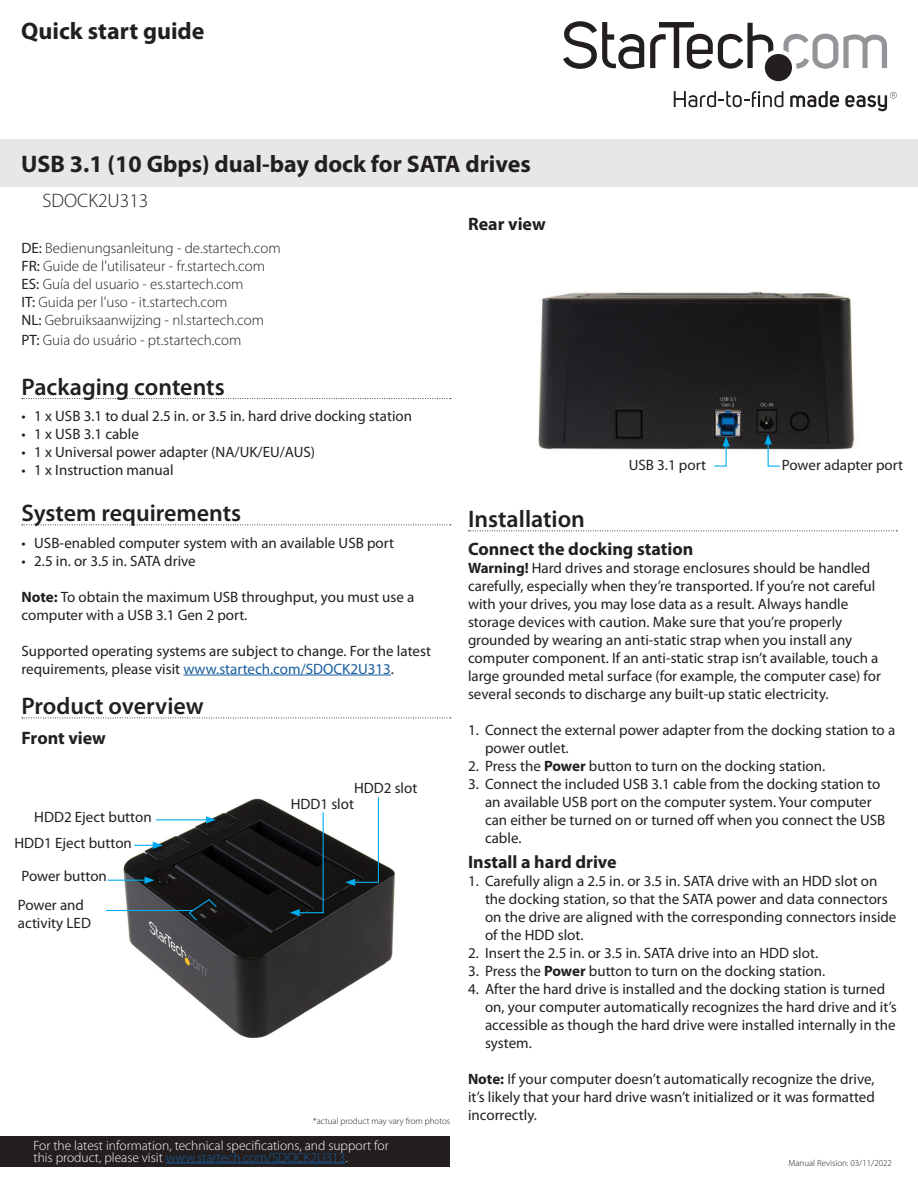
<style>
.page{position:relative;width:918px;height:1188px;background:#fff}
.page>*{position:absolute;margin:0;border:0;box-sizing:border-box;transform-origin:0 0}
.t1{font:600 24px "Myriad Pro";color:#231f20}
.Title_Description{font:700 24px "Myriad Pro";color:#231f20}
.Title_SKU{font:300 19.5px "Myriad Pro";color:#231f20}
.t2{font:700 18px "Myriad Pro";color:#231f20}
.Text{font:15px/18px "Myriad Pro";color:#231f20}
.Manual_Description{font:300 15px "Myriad Pro";color:#231f20}
.Text-2{font:300 13.5px "Myriad Pro";color:#fff}
.Text-3{font:300 13.5px "Myriad Pro";color:#175d9e}
.Text-4{font:300 9px "Myriad Pro";color:#231f20}
.s1{font-weight:400}
.s2{font-weight:700}
.s3{color:#175d9e}
.s4{color:#fff}
</style>
<div class="page">
<img style="left:106px;top:797px;width:428px;height:242px">
<img style="left:516px;top:291px;width:351px;height:240px">
<svg style="left:783px;top:34px;width:104px;height:35px"></svg>
<svg style="left:845px;top:92px;width:52px;height:19px"></svg>
<svg style="left:790px;top:91px;width:49px;height:17px"></svg>
<svg style="left:674px;top:91px;width:109px;height:16px"></svg>
<svg style="left:563px;top:21px;width:81px;height:48px"></svg>
<svg style="left:650px;top:22px;width:123px;height:47px"></svg>
<div style="left:765px;top:54px;width:27px;height:27px;background:#231f20;border-radius:50%"></div>
<div style="left:0;top:140px;width:918px;height:47px;background:#e6e7e9"></div>
<div style="left:0;top:1136px;width:450px;height:30px;background:#231f20"></div>
<hr style="left:166px;top:1163px;width:179px;height:1px;background:#175d9e">
<svg style="left:22px;top:398px;width:429px;height:1px"></svg>
<svg style="left:22px;top:525px;width:429px;height:1px"></svg>
<hr style="left:183px;top:675px;width:208px;height:1px;background:#175d9e">
<svg style="left:22px;top:718px;width:429px;height:1px"></svg>
<hr style="left:108px;top:880px;width:39px;height:1px;background:#00aeef">
<svg style="left:145px;top:877px;width:10px;height:7px"></svg>
<hr style="left:106px;top:910px;width:87px;height:1px;background:#00aeef">
<svg style="left:187px;top:898px;width:31px;height:24px"></svg>
<svg style="left:134px;top:842px;width:29px;height:7px"></svg>
<hr style="left:156px;top:819px;width:52px;height:1px;background:#00aeef">
<svg style="left:206px;top:816px;width:10px;height:8px"></svg>
<svg style="left:345px;top:879px;width:34px;height:7px"></svg>
<svg style="left:290px;top:909px;width:34px;height:7px"></svg>
<svg style="left:713px;top:437px;width:17px;height:30px"></svg>
<svg style="left:765px;top:434px;width:16px;height:33px"></svg>
<svg style="left:468px;top:531px;width:429px;height:1px"></svg>
<hr style="left:323px;top:812px;width:1px;height:102px;background:#00aeef">
<hr style="left:378px;top:797px;width:1px;height:85px;background:#00aeef">
<p class="Title_Description" style="left:21px;top:16px;width:185px">Quick start guide</p>
<p class="Title_Description" style="left:21px;top:148px;width:511px">USB 3.1 (10 Gbps) dual-bay dock for SATA drives</p>
<p class="Title_SKU" style="left:43px;top:189px;width:107px">SDOCK2U313</p>
<p class="Manual_Description" style="left:22px;top:239px;width:261px"><span class="s1">DE:</span> Bedienungsanleitung - de.startech.com</p>
<p class="Manual_Description" style="left:22px;top:257px;width:245px"><span class="s1">FR:</span> Guide de l'utilisateur - fr.startech.com</p>
<p class="Manual_Description" style="left:22px;top:275px;width:223px"><span class="s1">ES:</span> Guía del usuario - es.startech.com</p>
<p class="Manual_Description" style="left:22px;top:293px;width:207px"><span class="s1">IT:</span> Guida per l'uso - it.startech.com</p>
<p class="Manual_Description" style="left:22px;top:311px;width:244px"><span class="s1">NL:</span> Gebruiksaanwijzing - nl.startech.com</p>
<p class="Manual_Description" style="left:22px;top:331px;width:221px"><span class="s1">PT:</span> Guia do usuário - pt.startech.com</p>
<h1 class="t1" style="left:22px;top:371px;width:205px">Packaging contents</h1>
<p class="Text" style="left:22px;top:407px;width:392px">• 1 x USB 3.1 to dual 2.5 in. or 3.5 in. hard drive docking station</p>
<p class="Text" style="left:22px;top:425px;width:119px">• 1 x USB 3.1 cable</p>
<p class="Text" style="left:22px;top:443px;width:295px">• 1 x Universal power adapter (NA/UK/EU/AUS)</p>
<p class="Text" style="left:22px;top:461px;width:154px">• 1 x Instruction manual</p>
<h1 class="t1" style="left:22px;top:498px;width:221px">System requirements</h1>
<p class="Text" style="left:22px;top:533px;width:374px">• USB-enabled computer system with an available USB port</p>
<p class="Text" style="left:22px;top:551px;width:176px">• 2.5 in. or 3.5 in. SATA drive</p>
<p class="Text" style="left:22px;top:587px;width:394px"><span class="s2">Note:</span> To obtain the maximum USB throughput, you must use a computer with a USB 3.1 Gen 2 port.</p>
<p class="Text" style="left:22px;top:641px;width:411px">Supported operating systems are subject to change. For the latest requirements, please visit <span class="s3">www.startech.com/SDOCK2U313</span>.</p>
<h1 class="t1" style="left:22px;top:691px;width:184px">Product overview</h1>
<h2 class="t2" style="left:22px;top:726px;width:86px">Front view</h2>
<p class="Text" style="left:34px;top:808px;width:119px">HDD2 Eject button</p>
<p class="Text" style="left:15px;top:833px;width:119px">HDD1 Eject button</p>
<p class="Text" style="left:21px;top:867px;width:87px">Power button</p>
<p class="Text" style="left:18px;top:896px;width:75px">Power and activity LED</p>
<p class="Text" style="left:354px;top:779px;width:65px">HDD2 slot</p>
<p class="Text" style="left:291px;top:794px;width:65px">HDD1 slot</p>
<p class="Text-4" style="left:313px;top:1115px;width:138px">*actual product may vary from photos</p>
<p class="Text-2" style="left:34px;top:1137px;width:357px">For the latest information, technical specifications, and support for</p>
<p class="Text-3" style="left:34px;top:1149px;width:316px"><span class="s4">this product, please visit</span> www.startech.com/SDOCK2U313<span class="s4">.</span></p>
<h2 class="t2" style="left:468px;top:212px;width:79px">Rear view</h2>
<h1 class="t1" style="left:468px;top:504px;width:119px">Installation</h1>
<p class="Text" style="left:629px;top:456px;width:79px">USB 3.1 port</p>
<p class="Text" style="left:782px;top:455px;width:123px">Power adapter port</p>
<h2 class="t2" style="left:468px;top:538px;width:227px">Connect the docking station</h2>
<p class="Text" style="left:468px;top:559px;width:414px"><span class="s2">Warning!</span> Hard drives and storage enclosures should be handled carefully, especially when they’re transported. If you’re not careful with your drives, you may lose data as a result. Always handle storage devices with caution. Make sure that you’re properly grounded by wearing an anti-static strap when you install any computer component. If an anti-static strap isn’t available, touch a large grounded metal surface (for example, the computer case) for several seconds to discharge any built-up static electricity.</p>
<p class="Text" style="left:485px;top:721px;width:412px;text-indent:-17px">1. Connect the external power adapter from the docking station to a power outlet.</p>
<p class="Text" style="left:468px;top:757px;width:359px">2. Press the <span class="s2">Power</span> button to turn on the docking station.</p>
<p class="Text" style="left:485px;top:775px;width:402px;text-indent:-17px">3. Connect the included USB 3.1 cable from the docking station to an available USB port on the computer system. Your computer can either be turned on or turned off when you connect the USB cable.</p>
<h2 class="t2" style="left:468px;top:850px;width:150px">Install a hard drive</h2>
<p class="Text" style="left:485px;top:871px;width:413px;text-indent:-17px">1. Carefully align a 2.5 in. or 3.5 in. SATA drive with an HDD slot on the docking station, so that the SATA power and data connectors on the drive are aligned with the corresponding connectors inside of the HDD slot.</p>
<p class="Text" style="left:468px;top:943px;width:352px">2. Insert the 2.5 in. or 3.5 in. SATA drive into an HDD slot.</p>
<p class="Text" style="left:468px;top:961px;width:359px">3. Press the <span class="s2">Power</span> button to turn on the docking station.</p>
<p class="Text" style="left:485px;top:979px;width:413px;text-indent:-17px">4. After the hard drive is installed and the docking station is turned on, your computer automatically recognizes the hard drive and it’s accessible as though the hard drive were installed internally in the system.</p>
<p class="Text" style="left:468px;top:1069px;width:408px;text-align:justify"><span class="s2">Note:</span> If your computer doesn’t automatically recognize the drive, it’s likely that your hard drive wasn’t initialized or it was formatted incorrectly.</p>
<p class="Text-4" style="left:788px;top:1157px;width:105px">Manual Revision: 03/11/2022</p>
</div>
